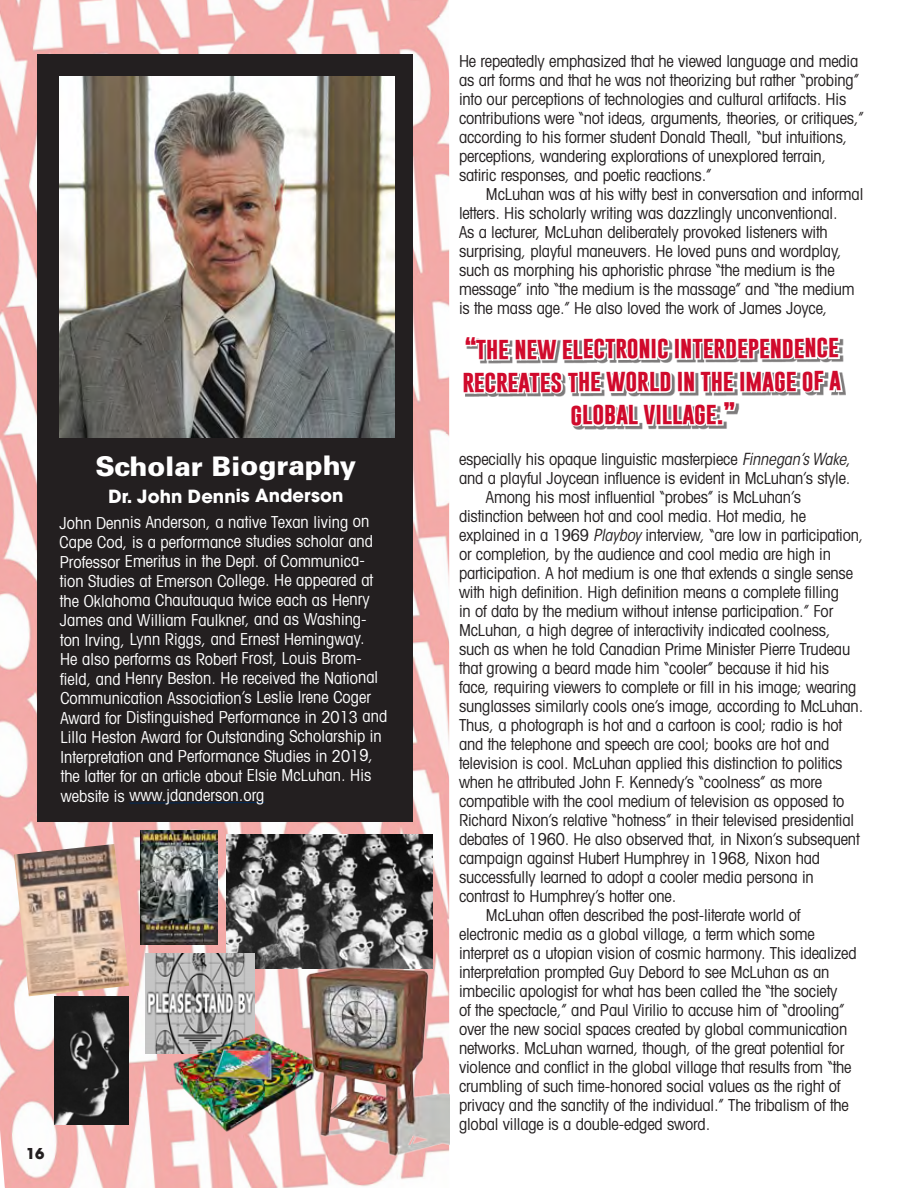
<style>
.page{position:relative;width:918px;height:1188px;background:#fff}
.page>*{position:absolute;margin:0;border:0;box-sizing:border-box;transform-origin:0 0}
.t1{font:900 27px "Univers";letter-spacing:-.005em;color:#fff}
.t2{font:700 22.5px/33px "Gobold";letter-spacing:-.015em;color:#d00a2c;text-align:center}
.t3{font:700 18px "Avant Garde";letter-spacing:-.005em;color:#fff}
.t4{font:condensed 16.5px/19px "Avant Garde";letter-spacing:-.01em;color:#231f20}
.t5{font:condensed 16.5px/19.5px "Avant Garde";letter-spacing:-.005em;color:#fff}
.t6{font:700 15px "Avant Garde LT";color:#231f20}
.s1{font-family:"ITC Avant Garde Std";font-style:italic}
</style>
<div class="page">
<img style="left:0;top:0;width:449px;height:1188px">
<div style="left:37px;top:54px;width:376px;height:768px;background:#231f20"></div>
<svg style="left:129px;top:802px;width:136px;height:2px"></svg>
<img style="left:60px;top:76px;width:334px;height:362px">
<img style="left:227px;top:834px;width:206px;height:134px">
<img style="left:14px;top:844px;width:115px;height:152px">
<img style="left:146px;top:954px;width:108px;height:99px">
<img style="left:54px;top:996px;width:74px;height:128px">
<svg style="left:465px;top:338px;width:380px;height:92px"></svg>
<img style="left:169px;top:1030px;width:134px;height:104px">
<img style="left:303px;top:962px;width:146px;height:196px">
<img style="left:140px;top:831px;width:78px;height:114px">
<h1 class="t1" style="left:95px;top:449px;width:263px">Scholar Biography</h1>
<p class="t3" style="left:108px;top:484px;width:237px">Dr. John Dennis Anderson</p>
<p class="t5" style="left:60px;top:512px;width:329px">John Dennis Anderson, a native Texan living on Cape Cod, is a performance studies scholar and Professor Emeritus in the Dept. of Communica&shy;tion Studies at Emerson College. He appeared at the Oklahoma Chautauqua twice each as Henry James and William Faulkner, and as Washing&shy;ton Irving, Lynn Riggs, and Ernest Hemingway.<br>He also performs as Robert Frost, Louis Brom&shy;field, and Henry Beston. He received the National Communication Association’s Leslie Irene Coger Award for Distinguished Performance in 2013 and Lilla Heston Award for Outstanding Scholarship in Interpretation and Performance Studies in 2019, the latter for an article about Elsie McLuhan. His website is www.jdanderson.org</p>
<p class="t6" style="left:26px;top:1144px;width:20px">16</p>
<p class="t4" style="left:459px;top:51px;width:407px">He repeatedly emphasized that he viewed language and media as art forms and that he was not theorizing but rather “probing” into our perceptions of technologies and cultural artifacts. His contributions were “not ideas, arguments, theories, or critiques,” according to his former student Donald Theall, “but intuitions, perceptions, wandering explorations of unexplored terrain, satiric responses, and poetic reactions.”</p>
<p class="t4" style="left:459px;top:184px;width:406px;text-indent:27px">McLuhan was at his witty best in conversation and informal letters. His scholarly writing was dazzlingly unconventional.<br>As a lecturer, McLuhan deliberately provoked listeners with surprising, playful maneuvers. He loved puns and wordplay, such as morphing his aphoristic phrase “the medium is the message” into “the medium is the massage” and “the medium is the mass age.” He also loved the work of James Joyce,</p>
<h2 class="t2" style="left:463px;top:331px;width:380px">“THE NEW ELECTRONIC INTERDEPENDENCE<br>RECREATES THE WORLD IN THE IMAGE OF A<br>GLOBAL VILLAGE.”</h2>
<p class="t4" style="left:459px;top:450px;width:393px">especially his opaque linguistic masterpiece <span class="s1">Finnegan’s Wake</span>,</p>
<p class="t4" style="left:459px;top:469px;width:393px">and a playful Joycean influence is evident in McLuhan’s style.</p>
<p class="t4" style="left:486px;top:488px;width:317px">Among his most influential “probes” is McLuhan’s</p>
<p class="t4" style="left:459px;top:507px;width:349px">distinction between hot and cool media. Hot media, he</p>
<p class="t4" style="left:459px;top:526px;width:406px">explained in a 1969 <span class="s1">Playboy</span> interview, “are low in participation,</p>
<p class="t4" style="left:459px;top:544px;width:374px">or completion, by the audience and cool media are high in</p>
<p class="t4" style="left:459px;top:563px;width:396px">participation. A hot medium is one that extends a single sense</p>
<p class="t4" style="left:459px;top:582px;width:381px">with high definition. High definition means a complete filling</p>
<p class="t4" style="left:459px;top:601px;width:376px">in of data by the medium without intense participation.” For</p>
<p class="t4" style="left:459px;top:620px;width:373px">McLuhan, a high degree of interactivity indicated coolness,</p>
<p class="t4" style="left:459px;top:639px;width:393px">such as when he told Canadian Prime Minister Pierre Trudeau</p>
<p class="t4" style="left:459px;top:658px;width:372px">that growing a beard made him “cooler” because it hid his</p>
<p class="t4" style="left:459px;top:677px;width:399px">face, requiring viewers to complete or fill in his image; wearing</p>
<p class="t4" style="left:459px;top:696px;width:406px">sunglasses similarly cools one’s image, according to McLuhan.</p>
<p class="t4" style="left:459px;top:715px;width:385px">Thus, a photograph is hot and a cartoon is cool; radio is hot</p>
<p class="t4" style="left:459px;top:734px;width:372px">and the telephone and speech are cool; books are hot and</p>
<p class="t4" style="left:459px;top:753px;width:385px">television is cool. McLuhan applied this distinction to politics</p>
<p class="t4" style="left:459px;top:772px;width:365px">when he attributed John F. Kennedy’s “coolness” as more</p>
<p class="t4" style="left:459px;top:791px;width:387px">compatible with the cool medium of television as opposed to</p>
<p class="t4" style="left:459px;top:810px;width:397px">Richard Nixon’s relative “hotness” in their televised presidential</p>
<p class="t4" style="left:459px;top:829px;width:402px">debates of 1960. He also observed that, in Nixon’s subsequent</p>
<p class="t4" style="left:459px;top:848px;width:363px">campaign against Hubert Humphrey in 1968, Nixon had</p>
<p class="t4" style="left:459px;top:867px;width:356px">successfully learned to adopt a cooler media persona in</p>
<p class="t4" style="left:459px;top:886px;width:219px">contrast to Humphrey’s hotter one.</p>
<p class="t4" style="left:486px;top:905px;width:316px">McLuhan often described the post-literate world of</p>
<p class="t4" style="left:459px;top:924px;width:357px">electronic media as a global village, a term which some</p>
<p class="t4" style="left:459px;top:943px;width:399px">interpret as a utopian vision of cosmic harmony. This idealized</p>
<p class="t4" style="left:459px;top:962px;width:372px">interpretation prompted Guy Debord to see McLuhan as an</p>
<p class="t4" style="left:459px;top:981px;width:380px">imbecilic apologist for what has been called the “the society</p>
<p class="t4" style="left:459px;top:1000px;width:387px">of the spectacle,” and Paul Virilio to accuse him of “drooling”</p>
<p class="t4" style="left:459px;top:1019px;width:390px">over the new social spaces created by global communication</p>
<p class="t4" style="left:459px;top:1038px;width:387px">networks. McLuhan warned, though, of the great potential for</p>
<p class="t4" style="left:459px;top:1057px;width:394px">violence and conflict in the global village that results from “the</p>
<p class="t4" style="left:459px;top:1076px;width:383px">crumbling of such time-honored social values as the right of</p>
<p class="t4" style="left:459px;top:1095px;width:391px">privacy and the sanctity of the individual.” The tribalism of the</p>
<p class="t4" style="left:459px;top:1114px;width:253px">global village is a double-edged sword.</p>
</div>
